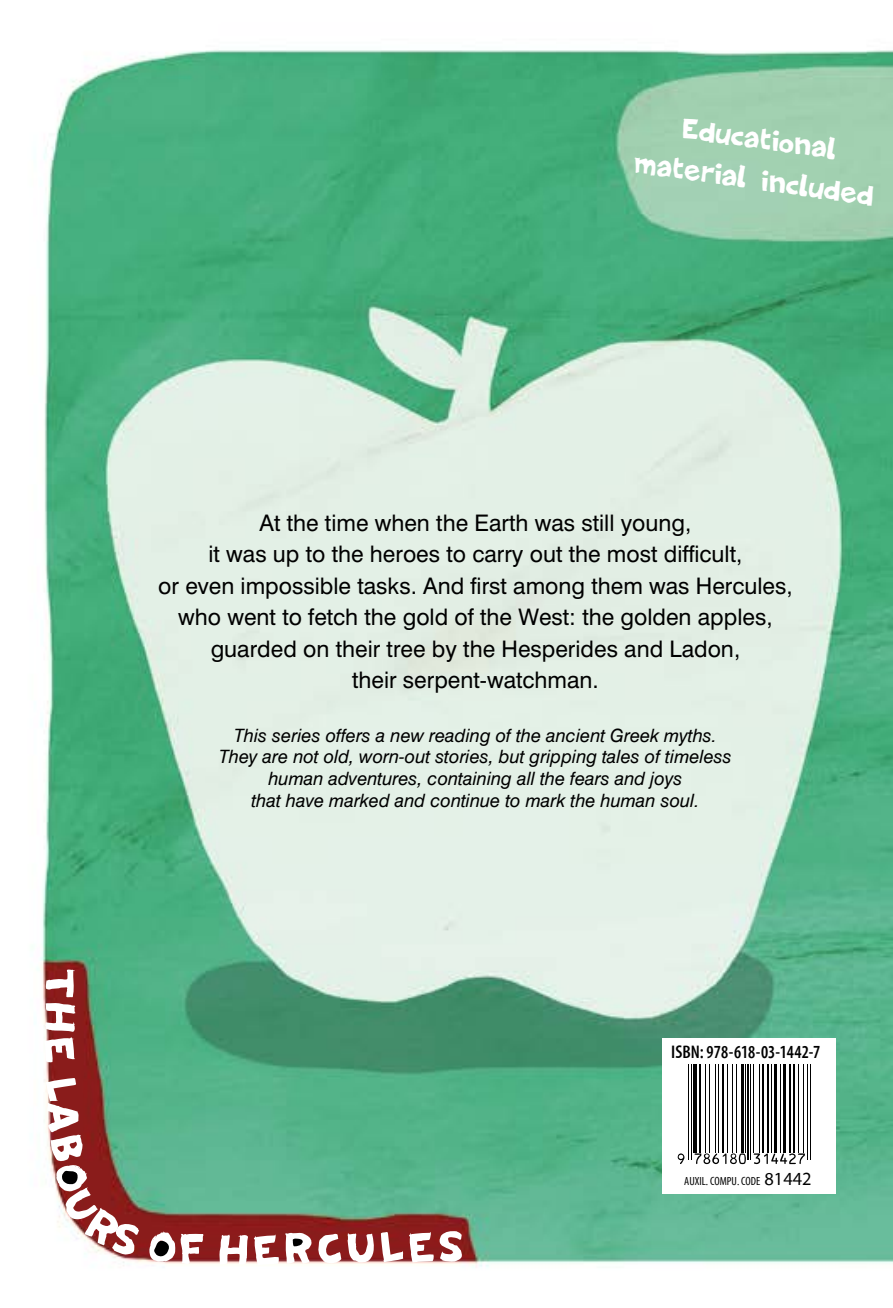
<style>
.page{position:relative;width:893px;height:1308px;background:#fff}
.page>*{position:absolute;margin:0;border:0;box-sizing:border-box;transform-origin:0 0}
.t1{font:58.5px "PF Amateur Flat Solid";color:#fff}
.t2{font:40.05px/40.7px "PF Amateur Flat Solid";color:#fff;text-align:center;scale:.95 1}
.t3{font:22.5px/31.5px "UB Helvetica";color:#000;text-align:center}
.t4{font:500 18.45px "Myriad Condensed Greek";color:#000}
.t5{font:18px/21.6px "UB Helvetica Italic";color:#000;text-align:center}
.t6{font:11.92px "Myriad Condensed Greek";color:#000}
.s1{font-family:"Myriad Greek";font-size:18.45px}
</style>
<div class="page">
<img style="left:37px;top:50px;width:856px;height:1217px">
<div style="left:662px;top:1038px;width:174px;height:155px;background:#fff"></div>
<hr style="left:688px;top:1064px;width:2px;height:96px;background:#000">
<hr style="left:691px;top:1064px;width:1px;height:96px;background:#000">
<hr style="left:693px;top:1064px;width:4px;height:88px;background:#000">
<hr style="left:699px;top:1064px;width:2px;height:88px;background:#000">
<hr style="left:705px;top:1064px;width:1px;height:88px;background:#000">
<hr style="left:709px;top:1064px;width:1px;height:88px;background:#000">
<hr style="left:715px;top:1064px;width:2px;height:88px;background:#000">
<hr style="left:718px;top:1064px;width:1px;height:88px;background:#000">
<hr style="left:722px;top:1064px;width:2px;height:88px;background:#000">
<hr style="left:727px;top:1064px;width:1px;height:88px;background:#000">
<hr style="left:732px;top:1064px;width:2px;height:88px;background:#000">
<hr style="left:736px;top:1064px;width:1px;height:88px;background:#000">
<hr style="left:741px;top:1064px;width:3px;height:88px;background:#000">
<hr style="left:745px;top:1064px;width:1px;height:88px;background:#000">
<hr style="left:748px;top:1064px;width:1px;height:96px;background:#000">
<hr style="left:750px;top:1064px;width:2px;height:96px;background:#000">
<hr style="left:753px;top:1064px;width:1px;height:88px;background:#000">
<hr style="left:759px;top:1064px;width:2px;height:88px;background:#000">
<hr style="left:762px;top:1064px;width:3px;height:88px;background:#000">
<hr style="left:767px;top:1064px;width:3px;height:88px;background:#000">
<hr style="left:771px;top:1064px;width:1px;height:88px;background:#000">
<hr style="left:774px;top:1064px;width:3px;height:88px;background:#000">
<hr style="left:780px;top:1064px;width:1px;height:88px;background:#000">
<svg style="left:783px;top:1064px;width:3px;height:88px"></svg>
<hr style="left:789px;top:1064px;width:3px;height:88px;background:#000">
<hr style="left:793px;top:1064px;width:3px;height:88px;background:#000">
<hr style="left:798px;top:1064px;width:1px;height:88px;background:#000">
<hr style="left:803px;top:1064px;width:2px;height:88px;background:#000">
<hr style="left:807px;top:1064px;width:1px;height:96px;background:#000">
<hr style="left:810px;top:1064px;width:1px;height:96px;background:#000">
<svg style="left:694px;top:1153px;width:52px;height:11px"></svg>
<svg style="left:754px;top:1153px;width:51px;height:11px"></svg>
<svg style="left:678px;top:1153px;width:6px;height:11px"></svg>
<div style="left:290px;top:1236px;width:16px;height:14px;background:#000;border-radius:50%"></div>
<svg style="left:44px;top:968px;width:32px;height:94px;background:#902b29"></svg>
<svg style="left:46px;top:1077px;width:95px;height:179px;background:#8e6258"></svg>
<svg style="left:148px;top:1230px;width:56px;height:34px;background:#832a2a"></svg>
<h2 class="t2" style="left:642px;top:103px;width:257px;rotate:8deg">Educational material included</h2>
<p class="t3" style="left:158px;top:506px;width:636px">At the time when the Earth was still young,<br>it was up to the heroes to carry out the most difficult,<br>or even impossible tasks. And first among them was Hercules, who went to fetch the gold of the West: the golden apples, guarded on their tree by the Hesperides and Ladon,<br>their serpent-watchman.</p>
<p class="t5" style="left:219px;top:724px;width:514px">This series offers a new reading of the ancient Greek myths.<br>They are not old, worn-out stories, but gripping tales of timeless human adventures, containing all the fears and joys<br>that have marked and continue to mark the human soul.</p>
<p class="t4" style="left:671px;top:1042px;width:150px">ISBN: 978-618-03-1442-7</p>
<h1 class="t1" style="left:218px;top:1221px;width:33px">H</h1>
<h1 class="t1" style="left:253px;top:1220px;width:152px;rotate:-1deg">ERCUL</h1>
<h1 class="t1" style="left:409px;top:1217px;width:56px">ES</h1>
<p class="t6" style="left:684px;top:1175px;width:129px">AUXIL. COMPU. CODE <span class="s1">81442</span></p>
</div>
